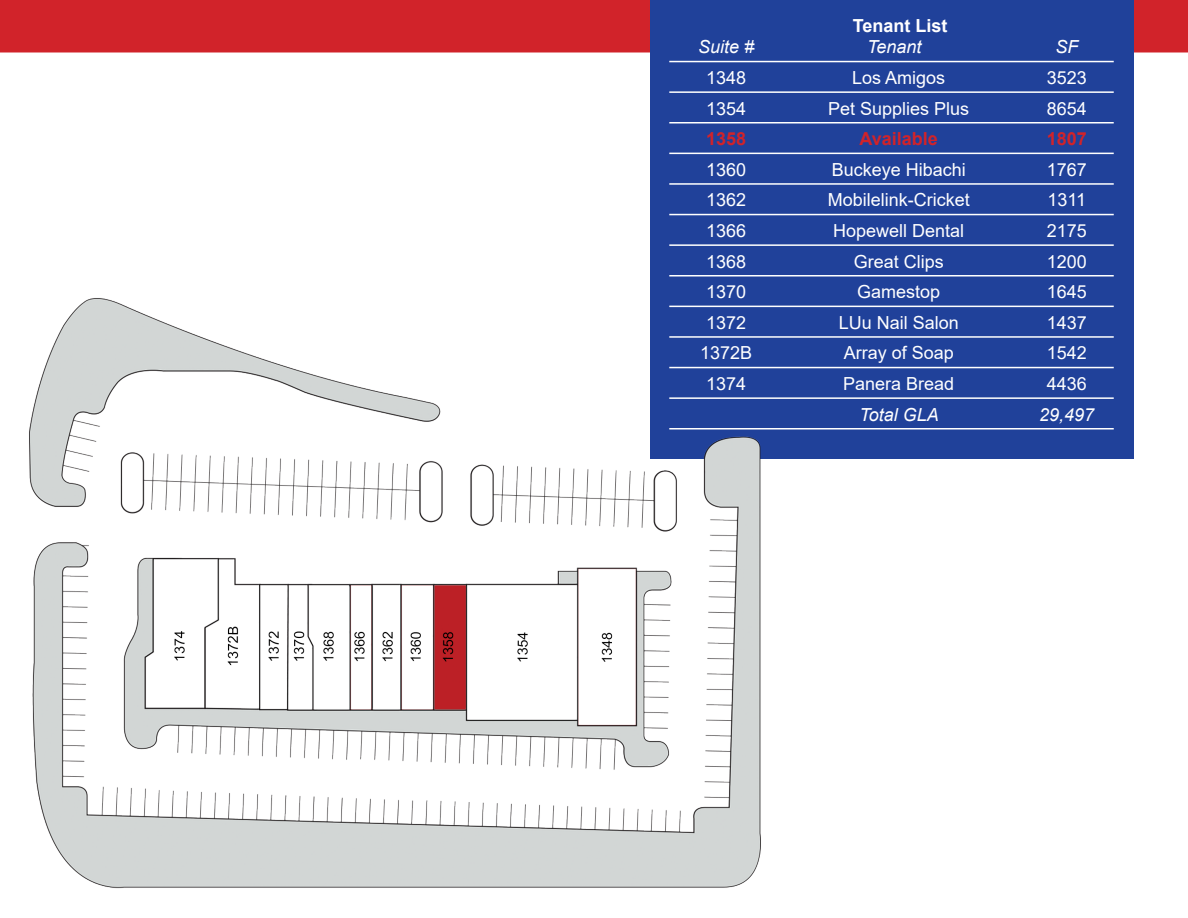
<style>
.page{position:relative;width:1188px;height:918px;background:#fff}
.page>*{position:absolute;margin:0;border:0;box-sizing:border-box;transform-origin:0 0}
.t1{font:18px "Arial";color:#fff}
.t2{font:italic 18px "Arial";color:#fff}
.t3{font:700 18px "Arial";color:#d1232a}
.t4{font:700 18px "Arial";color:#fff}
</style>
<div class="page">
<div style="left:0;top:0;width:1188px;height:53px;background:#d1232a"></div>
<div style="left:650px;top:0;width:484px;height:459px;background:#20419a"></div>
<hr style="left:669px;top:61px;width:445px;height:1px;background:#fff">
<hr style="left:669px;top:91px;width:445px;height:2px;background:#fff">
<hr style="left:669px;top:122px;width:445px;height:2px;background:#fff">
<hr style="left:669px;top:153px;width:445px;height:1px;background:#fff">
<hr style="left:669px;top:183px;width:445px;height:2px;background:#fff">
<hr style="left:669px;top:214px;width:445px;height:1px;background:#fff">
<hr style="left:669px;top:244px;width:445px;height:2px;background:#fff">
<hr style="left:669px;top:275px;width:445px;height:2px;background:#fff">
<hr style="left:669px;top:306px;width:445px;height:1px;background:#fff">
<hr style="left:669px;top:336px;width:445px;height:2px;background:#fff">
<hr style="left:669px;top:367px;width:445px;height:1px;background:#fff">
<hr style="left:669px;top:397px;width:445px;height:2px;background:#fff">
<hr style="left:669px;top:428px;width:445px;height:2px;background:#fff">
<img style="left:29px;top:298px;width:751px;height:591px">
<p class="t4" style="left:853px;top:13px;width:96px">Tenant List</p>
<p class="t2" style="left:698px;top:35px;width:58px">Suite #</p>
<p class="t2" style="left:867px;top:35px;width:56px">Tenant</p>
<p class="t2" style="left:1055px;top:35px;width:25px">SF</p>
<p class="t1" style="left:706px;top:65px;width:42px">1348</p>
<p class="t1" style="left:852px;top:65px;width:95px">Los Amigos</p>
<p class="t1" style="left:1047px;top:65px;width:42px">3523</p>
<p class="t1" style="left:706px;top:96px;width:42px">1354</p>
<p class="t1" style="left:828px;top:96px;width:143px">Pet Supplies Plus</p>
<p class="t1" style="left:1047px;top:96px;width:42px">8654</p>
<p class="t3" style="left:706px;top:126px;width:42px">1358</p>
<p class="t3" style="left:860px;top:126px;width:80px">Available</p>
<p class="t3" style="left:1047px;top:126px;width:42px">1807</p>
<p class="t1" style="left:706px;top:157px;width:42px">1360</p>
<p class="t1" style="left:832px;top:157px;width:136px">Buckeye Hibachi</p>
<p class="t1" style="left:1047px;top:157px;width:42px">1767</p>
<p class="t1" style="left:706px;top:188px;width:42px">1362</p>
<p class="t1" style="left:828px;top:188px;width:144px">Mobilelink-Cricket</p>
<p class="t1" style="left:1047px;top:188px;width:40px">1311</p>
<p class="t1" style="left:706px;top:218px;width:42px">1366</p>
<p class="t1" style="left:833px;top:218px;width:133px">Hopewell Dental</p>
<p class="t1" style="left:1047px;top:218px;width:42px">2175</p>
<p class="t1" style="left:706px;top:249px;width:42px">1368</p>
<p class="t1" style="left:854px;top:249px;width:92px">Great Clips</p>
<p class="t1" style="left:1047px;top:249px;width:42px">1200</p>
<p class="t1" style="left:706px;top:279px;width:42px">1370</p>
<p class="t1" style="left:857px;top:279px;width:85px">Gamestop</p>
<p class="t1" style="left:1047px;top:279px;width:42px">1645</p>
<p class="t1" style="left:706px;top:310px;width:42px">1372</p>
<p class="t1" style="left:839px;top:310px;width:122px">LUu Nail Salon</p>
<p class="t1" style="left:1047px;top:310px;width:42px">1437</p>
<p class="t1" style="left:700px;top:341px;width:54px">1372B</p>
<p class="t1" style="left:844px;top:341px;width:112px">Array of Soap</p>
<p class="t1" style="left:1047px;top:341px;width:42px">1542</p>
<p class="t1" style="left:706px;top:371px;width:42px">1374</p>
<p class="t1" style="left:843px;top:371px;width:113px">Panera Bread</p>
<p class="t1" style="left:1047px;top:371px;width:42px">4436</p>
<p class="t2" style="left:859px;top:403px;width:81px">Total GLA</p>
<p class="t2" style="left:1039px;top:403px;width:57px">29,497</p>
</div>
